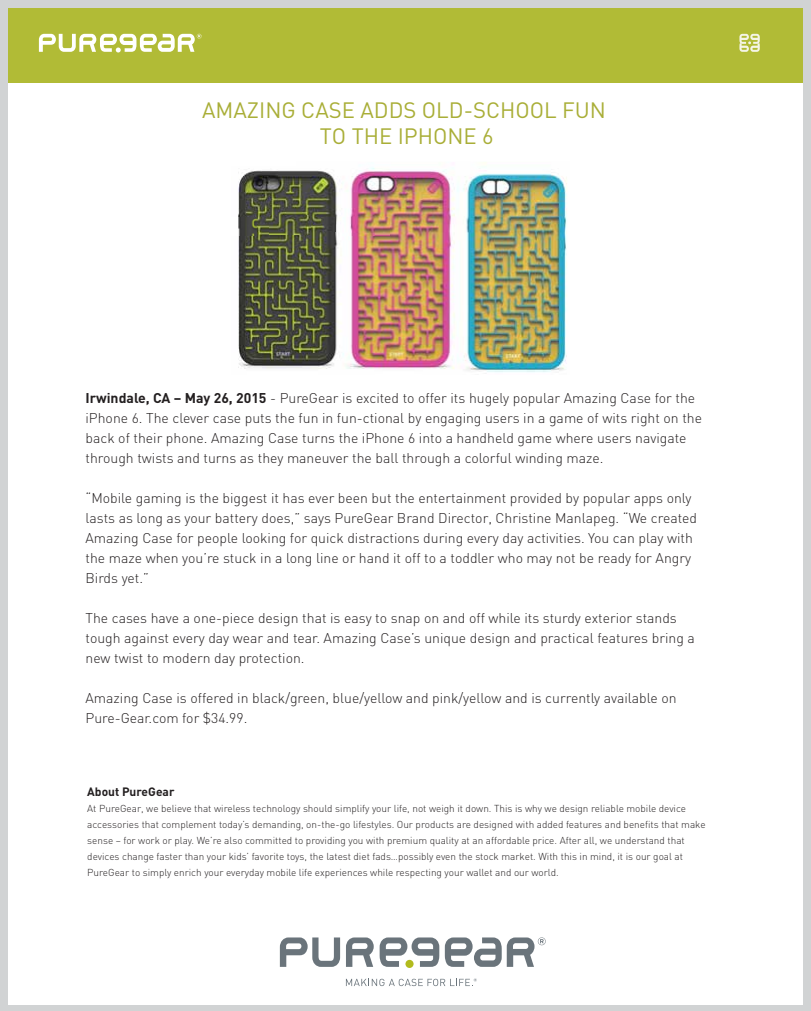
<style>
.page{position:relative;width:811px;height:1011px;background:#fff}
.page>*{position:absolute;margin:0;border:0;box-sizing:border-box;transform-origin:0 0}
.t1{font:22px/26.4px "DIN";color:#a9ae37;text-align:center}
.t2{font:300 14px/20px "DIN";color:#231f20}
.t3{font:700 12px "DIN";color:#231f20}
.t4{font:300 10px/16px "DIN";color:#231f20}
.s1{font-weight:700}
</style>
<div class="page">
<div style="left:0;top:0;width:810px;height:1011px;background:#d1d3d4"></div>
<div style="left:8px;top:9px;width:794px;height:995px;background:#fff"></div>
<div style="left:8px;top:8px;width:794px;height:74px;background:#b1bb36"></div>
<svg style="left:39px;top:34px;width:162px;height:18px"></svg>
<svg style="left:739px;top:34px;width:20px;height:18px"></svg>
<svg style="left:280px;top:937px;width:60px;height:30px"></svg>
<svg style="left:346px;top:937px;width:27px;height:30px"></svg>
<svg style="left:379px;top:937px;width:166px;height:30px"></svg>
<svg style="left:346px;top:978px;width:130px;height:8px"></svg>
<div style="left:141px;top:176px;width:12px;height:71px;border:1px solid #fff;border-radius:6px"></div>
<img style="left:238px;top:162px;width:329px;height:210px">
<img style="left:238px;top:162px;width:57px;height:3px">
<img style="left:238px;top:217px;width:18px;height:18px">
<svg style="left:259px;top:217px;width:6px;height:7px"></svg>
<img style="left:269px;top:215px;width:42px;height:19px">
<svg style="left:313px;top:217px;width:7px;height:7px"></svg>
<img style="left:324px;top:217px;width:11px;height:14px">
<img style="left:342px;top:217px;width:47px;height:18px">
<h1 class="t1" style="left:202px;top:96px;width:405px">AMAZING CASE ADDS OLD-SCHOOL FUN<br>TO THE IPHONE 6</h1>
<p class="t2" style="left:85px;top:388px;width:617px"><span class="s1">Irwindale, CA – May 26, 2015</span> - PureGear is excited to offer its hugely popular Amazing Case for the iPhone 6. The clever case puts the fun in fun-ctional by engaging users in a game of wits right on the back of their phone. Amazing Case turns the iPhone 6 into a handheld game where users navigate through twists and turns as they maneuver the ball through a colorful winding maze.</p>
<p class="t2" style="left:85px;top:488px;width:612px">“Mobile gaming is the biggest it has ever been but the entertainment provided by popular apps only lasts as long as your battery does,” says PureGear Brand Director, Christine Manlapeg. “We created Amazing Case for people looking for quick distractions during every day activities. You can play with the maze when you’re stuck in a long line or hand it off to a toddler who may not be ready for Angry Birds yet.”</p>
<p class="t2" style="left:85px;top:608px;width:610px">The cases have a one-piece design that is easy to snap on and off while its sturdy exterior stands tough against every day wear and tear. Amazing Case’s unique design and practical features bring a new twist to modern day protection.</p>
<p class="t2" style="left:85px;top:688px;width:592px">Amazing Case is offered in black/green, blue/yellow and pink/yellow and is currently available on<br>Pure-Gear.com for $34.99.</p>
<p class="t3" style="left:87px;top:784px;width:89px">About PureGear</p>
<p class="t4" style="left:87px;top:801px;width:619px">At PureGear, we believe that wireless technology should simplify your life, not weigh it down. This is why we design reliable mobile device accessories that complement today’s demanding, on-the-go lifestyles. Our products are designed with added features and benefits that make sense – for work or play. We’re also committed to providing you with premium quality at an affordable price. After all, we understand that devices change faster than your kids’ favorite toys, the latest diet fads…possibly even the stock market. With this in mind, it is our goal at PureGear to simply enrich your everyday mobile life experiences while respecting your wallet and our world.</p>
</div>
